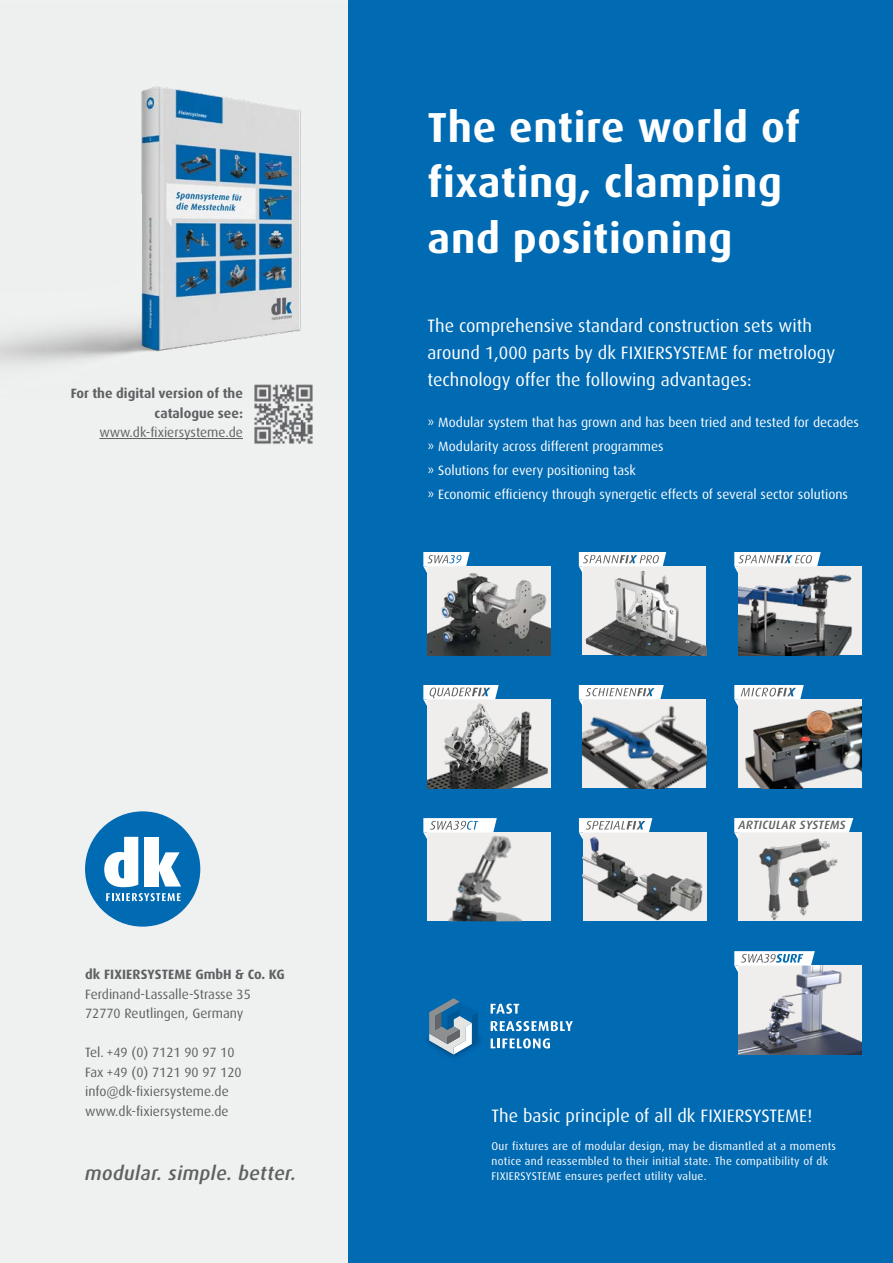
<style>
.page{position:relative;width:893px;height:1263px;background:#eff0f0}
.page>*{position:absolute;margin:0;border:0;box-sizing:border-box;transform-origin:0 0}
.t1{font:700 42px/55.5px "Dax Pro";letter-spacing:.015em;color:#fff}
.t2{font:italic 500 19.5px "Dax Pro";letter-spacing:.02em;color:#5f6062}
.t3{font:18px/27px "Dax Pro";color:#fff}
.t4{font:13.5px/23.7px "Dax Pro";color:#fff}
.t5{font:13.5px/19.5px "Dax Pro";color:#5f6062}
.t6{font:700 13.5px/19.5px "Dax Pro";color:#5f6062;text-align:right}
.t7{font:italic 500 12px "Dax Pro";letter-spacing:.025em;color:#5f6062}
.t8{font:11.25px/15px "Dax Pro";letter-spacing:.025em;color:#fff}
</style>
<div class="page">
<div style="left:349px;top:0;width:544px;height:1263px;background:#006ab3"></div>
<img style="left:254px;top:397px;width:59px;height:47px">
<img style="left:0;top:3px;width:349px;height:394px">
<div style="left:427px;top:566px;width:124px;height:89px;background:#efeeed"></div>
<img style="left:427px;top:573px;width:124px;height:82px">
<img style="left:583px;top:699px;width:123px;height:89px">
<div style="left:583px;top:566px;width:123px;height:89px;background:#efeeed"></div>
<img style="left:585px;top:573px;width:121px;height:82px">
<img style="left:738px;top:566px;width:123px;height:89px">
<img style="left:427px;top:700px;width:124px;height:88px">
<div style="left:427px;top:832px;width:124px;height:89px;background:#efeeed"></div>
<img style="left:448px;top:836px;width:75px;height:85px">
<img style="left:583px;top:832px;width:123px;height:89px">
<div style="left:738px;top:832px;width:123px;height:89px;background:#efeeed"></div>
<div style="left:738px;top:699px;width:123px;height:89px;background:#efeeed"></div>
<img style="left:745px;top:706px;width:116px;height:82px">
<img style="left:759px;top:832px;width:103px;height:89px">
<img style="left:761px;top:850px;width:94px;height:69px">
<svg style="left:423px;top:552px;width:47px;height:21px"></svg>
<svg style="left:579px;top:685px;width:85px;height:21px;background:#e2e5e7"></svg>
<svg style="left:579px;top:552px;width:87px;height:21px"></svg>
<svg style="left:734px;top:552px;width:87px;height:21px;background:#e1e4e7"></svg>
<svg style="left:423px;top:685px;width:76px;height:21px;background:#dde1e4"></svg>
<svg style="left:423px;top:818px;width:74px;height:21px"></svg>
<svg style="left:579px;top:818px;width:73px;height:21px;background:#dfe3e6"></svg>
<svg style="left:734px;top:685px;width:70px;height:21px"></svg>
<img style="left:738px;top:965px;width:123px;height:89px">
<svg style="left:734px;top:951px;width:81px;height:21px;background:#d4dfe7"></svg>
<img style="left:427px;top:1003px;width:75px;height:55px">
<svg style="left:491px;top:1004px;width:28px;height:10px"></svg>
<svg style="left:491px;top:1021px;width:82px;height:10px"></svg>
<svg style="left:491px;top:1038px;width:59px;height:10px"></svg>
<svg style="left:429px;top:998px;width:49px;height:56px"></svg>
<div style="left:85px;top:811px;width:115px;height:116px;background:#006ab3;border-radius:50%"></div>
<svg style="left:104px;top:837px;width:34px;height:50px"></svg>
<div style="left:144px;top:837px;width:15px;height:49px;background:#fff"></div>
<svg style="left:159px;top:852px;width:22px;height:34px"></svg>
<svg style="left:106px;top:893px;width:75px;height:8px"></svg>
<hr style="left:99px;top:438px;width:144px;height:1px;background:#5f6062">
<svg style="left:734px;top:818px;width:119px;height:21px"></svg>
<p class="t6" style="left:71px;top:384px;width:174px">For the digital version of the catalogue see:</p>
<p class="t5" style="left:99px;top:422px;width:145px">www.dk-fixiersysteme.de</p>
<p class="t6" style="left:85px;top:965px;width:201px">dk FIXIERSYSTEME GmbH &amp; Co. KG</p>
<p class="t5" style="left:85px;top:984px;width:167px">Ferdinand-Lassalle-Strasse 35<br>72770 Reutlingen, Germany</p>
<p class="t5" style="left:85px;top:1042px;width:158px">Tel. +49 (0) 7121 90 97 10<br>Fax +49 (0) 7121 90 97 120 info@dk-fixiersysteme.de www.dk-fixiersysteme.de</p>
<h2 class="t2" style="left:85px;top:1161px;width:213px">modular. simple. better.</h2>
<h1 class="t1" style="left:428px;top:100px;width:374px">The entire world of fixating, clamping and positioning</h1>
<h3 class="t3" style="left:428px;top:311px;width:409px">The comprehensive standard construction sets with around 1,000 parts by dk FIXIERSYSTEME for metrology technology offer the following advantages:</h3>
<p class="t4" style="left:428px;top:410px;width:433px">» Modular system that has grown and has been tried and tested for decades » Modularity across different programmes<br>» Solutions for every positioning task<br>» Economic efficiency through synergetic effects of several sector solutions</p>
<p class="t7" style="left:738px;top:817px;width:109px">ARTICULAR SYSTEMS</p>
<h3 class="t3" style="left:491px;top:1102px;width:322px">The basic principle of all dk FIXIERSYSTEME!</h3>
<p class="t8" style="left:491px;top:1138px;width:346px">Our fixtures are of modular design, may be dismantled at a moments notice and reassembled to their initial state. The compatibility of dk<br>FIXIERSYSTEME ensures perfect utility value.</p>
</div>
